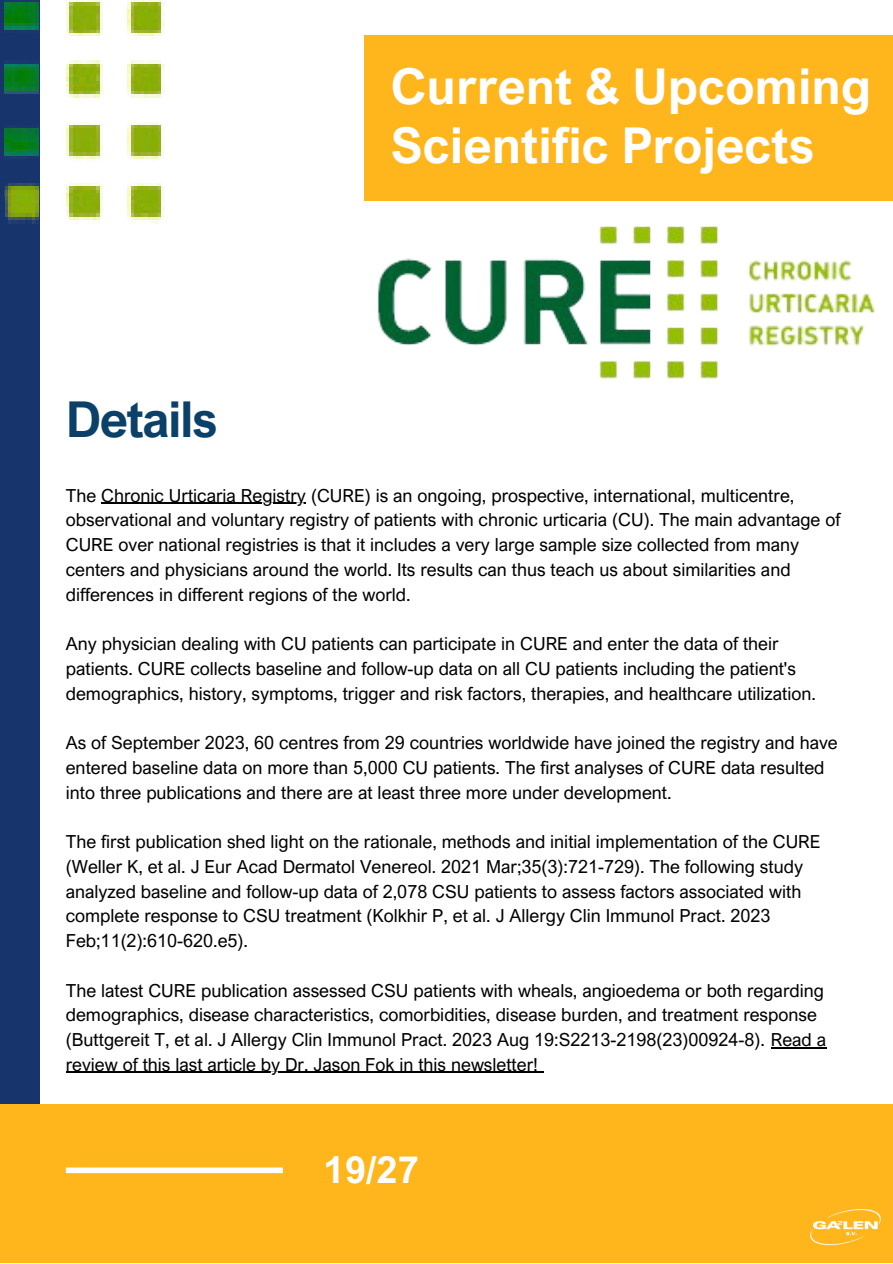
<style>
.page{position:relative;width:893px;height:1264px;background:#fff}
.page>*{position:absolute;margin:0;border:0;box-sizing:border-box;transform-origin:0 0}
.t1{font:700 49.5px "Arial Nova";color:#fff}
.t2{font:700 49.5px "Arial Nova";letter-spacing:-.03em;color:#0b4068}
.t3{font:700 37.5px "Arial Nova";color:#fff}
.t4{font:18px/24.8px "Arial Nova";color:#000}
</style>
<div class="page">
<div style="left:364px;top:35px;width:528px;height:166px;background:#ffb61d"></div>
<div style="left:0;top:0;width:40px;height:1146px;background:#17346c"></div>
<div style="left:0;top:1104px;width:892px;height:158px;background:#ffb61d"></div>
<div style="left:66px;top:1167px;width:217px;height:6px;background:#fff"></div>
<img style="left:810px;top:1209px;width:71px;height:37px">
<img style="left:377px;top:226px;width:498px;height:154px">
<img style="left:4px;top:0;width:161px;height:224px">
<hr style="left:101px;top:503px;width:205px;height:1px;background:#000">
<hr style="left:770px;top:1047px;width:56px;height:1px;background:#000">
<hr style="left:66px;top:1071px;width:472px;height:2px;background:#000">
<p class="t2" style="left:66px;top:389px;width:153px">Details</p>
<p class="t1" style="left:390px;top:56px;width:482px">Current &amp; Upcoming</p>
<p class="t1" style="left:390px;top:114px;width:425px">Scientific Projects</p>
<p class="t4" style="left:66px;top:482px;width:776px">The Chronic Urticaria Registry (CURE) is an ongoing, prospective, international, multicentre, observational and voluntary registry of patients with chronic urticaria (CU). The main advantage of CURE over national registries is that it includes a very large sample size collected from many centers and physicians around the world. Its results can thus teach us about similarities and differences in different regions of the world.</p>
<p class="t4" style="left:66px;top:631px;width:751px">Any physician dealing with CU patients can participate in CURE and enter the data of their patients. CURE collects baseline and follow-up data on all CU patients including the patient's demographics, history, symptoms, trigger and risk factors, therapies, and healthcare utilization.</p>
<p class="t4" style="left:66px;top:730px;width:773px">As of September 2023, 60 centres from 29 countries worldwide have joined the registry and have entered baseline data on more than 5,000 CU patients. The first analyses of CURE data resulted into three publications and there are at least three more under development.</p>
<p class="t4" style="left:66px;top:829px;width:756px">The first publication shed light on the rationale, methods and initial implementation of the CURE (Weller K, et al. J Eur Acad Dermatol Venereol. 2021 Mar;35(3):721-729). The following study analyzed baseline and follow-up data of 2,078 CSU patients to assess factors associated with complete response to CSU treatment (Kolkhir P, et al. J Allergy Clin Immunol Pract. 2023<br>Feb;11(2):610-620.e5).</p>
<p class="t4" style="left:66px;top:977px;width:761px">The latest CURE publication assessed CSU patients with wheals, angioedema or both regarding demographics, disease characteristics, comorbidities, disease burden, and treatment response (Buttgereit T, et al. J Allergy Clin Immunol Pract. 2023 Aug 19:S2213-2198(23)00924-8). Read a review of this last article by Dr. Jason Fok in this newsletter!</p>
<p class="t3" style="left:323px;top:1145px;width:97px">19/27</p>
</div>
